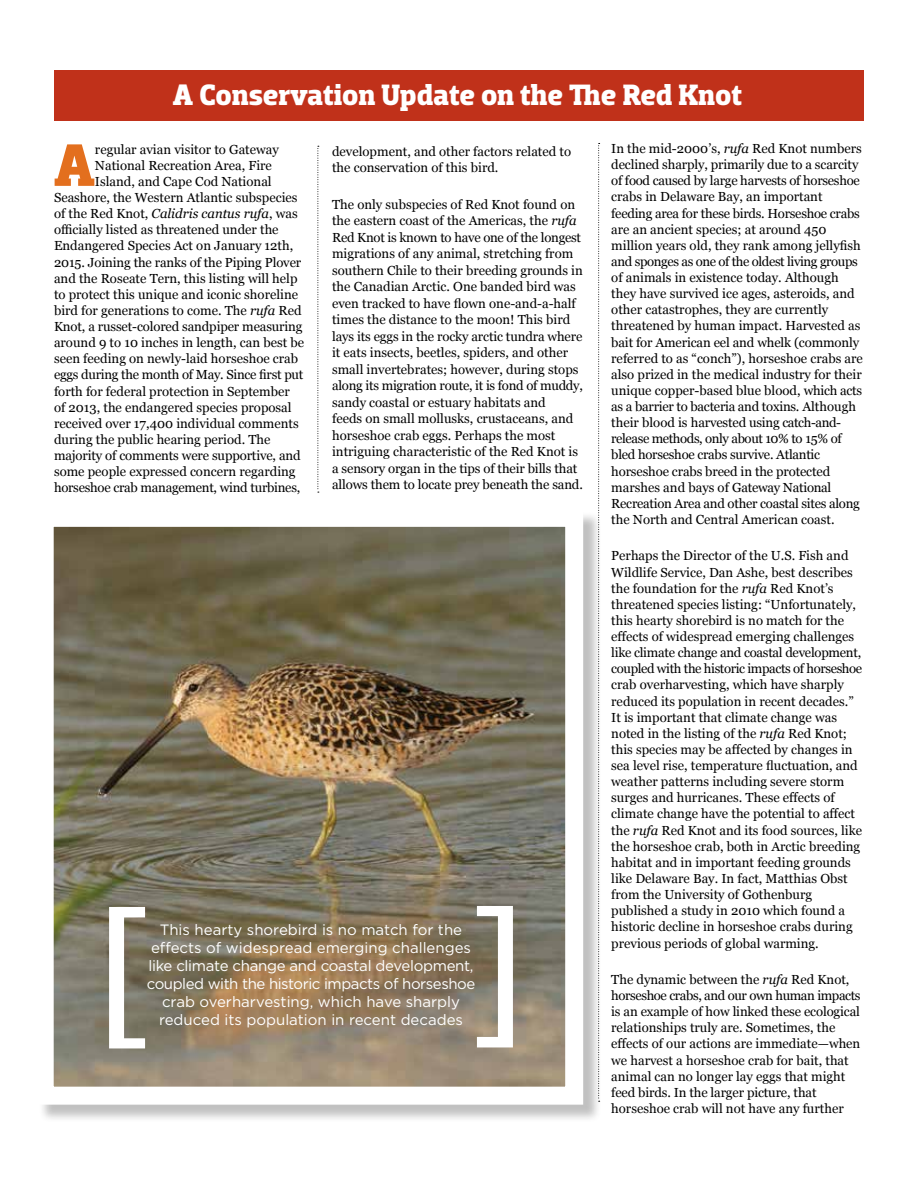
<style>
.page{position:relative;width:918px;height:1188px;background:#fff}
.page>*{position:absolute;margin:0;border:0;box-sizing:border-box;transform-origin:0 0}
.t1{font:700 60.6px "Dobra Slab";color:#e36f1e}
.t2{font:700 30px "Dobra Slab";letter-spacing:-.005em;color:#fff}
.t3{font:15px/18px "Gotham";color:#fff;text-align:center}
.t4{font:13.2px/16.2px "Georgia";color:#000}
.t5{font:13.2px "Georgia";letter-spacing:-.02em;color:#000}
.t6{font:italic 13.2px "Georgia";color:#000}
.s1{font-style:italic}
.s2{font-style:normal}
</style>
<div class="page">
<div style="left:54px;top:70px;width:810px;height:51px;background:#c0311a"></div>
<div style="left:38px;top:511px;width:564px;height:613px;background:#000;opacity:.25"></div>
<img style="left:55px;top:528px;width:509px;height:558px">
<div style="left:36px;top:509px;width:547px;height:596px;border:18px solid #fff"></div>
<svg style="left:318px;top:146px;width:1px;height:347px"></svg>
<svg style="left:598px;top:143px;width:2px;height:959px"></svg>
<svg style="left:109px;top:907px;width:36px;height:141px"></svg>
<svg style="left:477px;top:906px;width:36px;height:141px"></svg>
<h2 class="t2" style="left:173px;top:77px;width:571px">A Conservation Update on the The Red Knot</h2>
<p class="t4" style="left:332px;top:142px;width:241px">development, and other factors related to the conservation of this bird.</p>
<p class="t4" style="left:332px;top:196px;width:252px">The only subspecies of Red Knot found on the eastern coast of the Americas, the <span class="s1">rufa </span>Red Knot is known to have one of the longest migrations of any animal, stretching from southern Chile to their breeding grounds in the Canadian Arctic. One banded bird was even tracked to have flown one-and-a-half times the distance to the moon! This bird lays its eggs in the rocky arctic tundra where it eats insects, beetles, spiders, and other small invertebrates; however, during stops along its migration route, it is fond of muddy, sandy coastal or estuary habitats and<br>feeds on small mollusks, crustaceans, and horseshoe crab eggs. Perhaps the most intriguing characteristic of the Red Knot is a sensory organ in the tips of their bills that allows them to locate prey beneath the sand.</p>
<p class="t4" style="left:611px;top:140px;width:253px">In the mid-2000’s, <span class="s1">rufa</span> Red Knot numbers declined sharply, primarily due to a scarcity of food caused by large harvests of horseshoe crabs in Delaware Bay, an important feeding area for these birds. Horseshoe crabs are an ancient species; at around 450 million years old, they rank among jellyfish and sponges as one of the oldest living groups of animals in existence today. Although they have survived ice ages, asteroids, and other catastrophes, they are currently threatened by human impact. Harvested as bait for American eel and whelk (commonly referred to as “conch”), horseshoe crabs are also prized in the medical industry for their unique copper-based blue blood, which acts as a barrier to bacteria and toxins. Although their blood is harvested using catch-and&shy;release methods, only about 10% to 15% of bled horseshoe crabs survive. Atlantic horseshoe crabs breed in the protected marshes and bays of Gateway National Recreation Area and other coastal sites along the North and Central American coast.</p>
<p class="t4" style="left:611px;top:547px;width:252px">Perhaps the Director of the U.S. Fish and Wildlife Service, Dan Ashe, best describes the foundation for the <span class="s1">rufa</span> Red Knot’s threatened species listing: “Unfortunately, this hearty shorebird is no match for the effects of widespread emerging challenges like climate change and coastal development, coupled with the historic impacts of horseshoe crab overharvesting, which have sharply reduced its population in recent decades.” It is important that climate change was noted in the listing of the <span class="s1">rufa</span> Red Knot; this species may be affected by changes in sea level rise, temperature fluctuation, and weather patterns including severe storm surges and hurricanes. These effects of climate change have the potential to affect the <span class="s1">rufa</span> Red Knot and its food sources, like the horseshoe crab, both in Arctic breeding habitat and in important feeding grounds like Delaware Bay. In fact, Matthias Obst from the University of Gothenburg published a study in 2010 which found a historic decline in horseshoe crabs during previous periods of global warming.</p>
<p class="t4" style="left:611px;top:971px;width:251px">The dynamic between the <span class="s1">rufa</span> Red Knot, horseshoe crabs, and our own human impacts is an example of how linked these ecological relationships truly are. Sometimes, the effects of our actions are immediate—when we harvest a horseshoe crab for bait, that animal can no longer lay eggs that might feed birds. In the larger picture, that horseshoe crab will not have any further</p>
<h1 class="t1" style="left:54px;top:130px;width:42px">A</h1>
<p class="t4" style="left:95px;top:140px;width:185px">regular avian visitor to Gateway</p>
<p class="t4" style="left:95px;top:157px;width:178px">National Recreation Area, Fire</p>
<p class="t4" style="left:95px;top:173px;width:178px">Island, and Cape Cod National</p>
<p class="t4" style="left:54px;top:189px;width:245px">Seashore, the Western Atlantic subspecies</p>
<p class="t6" style="left:54px;top:204px;width:245px"><span class="s2">of the Red Knot,</span> Calidris cantus rufa<span class="s2">, was</span></p>
<p class="t4" style="left:54px;top:221px;width:226px">officially listed as threatened under the</p>
<p class="t4" style="left:54px;top:237px;width:241px">Endangered Species Act on January 12th,</p>
<p class="t4" style="left:54px;top:253px;width:249px">2015. Joining the ranks of the Piping Plover</p>
<p class="t4" style="left:54px;top:269px;width:245px">and the Roseate Tern, this listing will help</p>
<p class="t4" style="left:54px;top:286px;width:246px">to protect this unique and iconic shoreline</p>
<p class="t4" style="left:54px;top:302px;width:249px">bird for generations to come. The <span class="s1">rufa</span> Red</p>
<p class="t4" style="left:54px;top:318px;width:250px">Knot, a russet-colored sandpiper measuring</p>
<p class="t4" style="left:54px;top:334px;width:252px">around 9 to 10 inches in length, can best be</p>
<p class="t4" style="left:54px;top:350px;width:246px">seen feeding on newly-laid horseshoe crab</p>
<p class="t5" style="left:54px;top:365px;width:251px">eggs during the month of May. Since first put</p>
<p class="t4" style="left:54px;top:382px;width:237px">forth for federal protection in September</p>
<p class="t4" style="left:54px;top:399px;width:239px">of 2013, the endangered species proposal</p>
<p class="t4" style="left:54px;top:415px;width:246px">received over 17,400 individual comments</p>
<p class="t4" style="left:54px;top:431px;width:218px">during the public hearing period. The</p>
<p class="t4" style="left:54px;top:447px;width:248px">majority of comments were supportive, and</p>
<p class="t4" style="left:54px;top:463px;width:243px">some people expressed concern regarding</p>
<p class="t5" style="left:54px;top:478px;width:248px">horseshoe crab management, wind turbines,</p>
<p class="t3" style="left:147px;top:921px;width:330px">This hearty shorebird is no match for the effects of widespread emerging challenges like climate change and coastal development, coupled with the historic impacts of horseshoe crab overharvesting, which have sharply reduced its population in recent decades</p>
</div>
